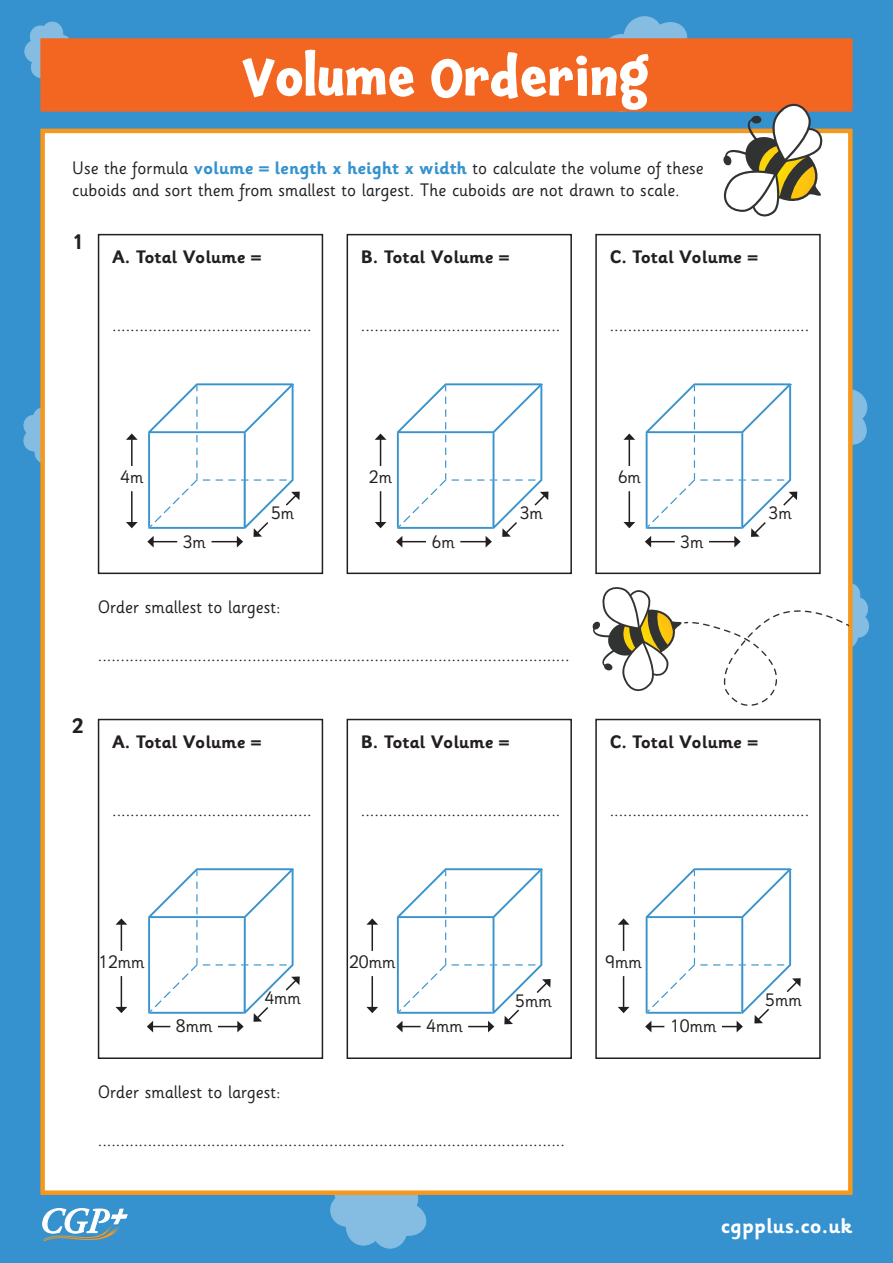
<style>
.page{position:relative;width:893px;height:1263px;background:#3592cf}
.page>*{position:absolute;margin:0;border:0;box-sizing:border-box;transform-origin:0 0}
.t1{font:700 52.5px "Chaloops";color:#fff}
.t2{font:700 21.15px "Sassoon Infant Std";color:#fff}
.t3{font:700 21px "Sassoon Infant Std";color:#231f20}
.t4{font:18px/21.6px "Sassoon Infant Std";color:#231f20}
.t5{font:700 18px "Sassoon Infant Std";color:#231f20}
.s1{font-weight:700;color:#3592cf}
</style>
<div class="page">
<svg style="left:43px;top:1208px;width:84px;height:33px"></svg>
<svg style="left:330px;top:1195px;width:97px;height:54px"></svg>
<svg style="left:23px;top:408px;width:17px;height:54px"></svg>
<svg style="left:24px;top:21px;width:45px;height:57px"></svg>
<svg style="left:610px;top:16px;width:78px;height:22px"></svg>
<div style="left:40px;top:129px;width:813px;height:1066px;background:#fff;border:4px solid #f7981d"></div>
<div style="left:41px;top:39px;width:811px;height:72px;background:#f36621"></div>
<div style="left:40px;top:38px;width:813px;height:74px;border:2px solid #f36621"></div>
<div style="left:98px;top:234px;width:225px;height:340px;border:2px solid #231f20"></div>
<div style="left:98px;top:719px;width:225px;height:340px;border:2px solid #231f20"></div>
<svg style="left:116px;top:918px;width:11px;height:33px"></svg>
<hr style="left:121px;top:976px;width:1px;height:31px;background:#231f20">
<svg style="left:116px;top:1007px;width:11px;height:6px"></svg>
<svg style="left:97px;top:383px;width:203px;height:192px"></svg>
<svg style="left:147px;top:829px;width:177px;height:203px"></svg>
<div style="left:347px;top:234px;width:225px;height:340px;border:2px solid #231f20"></div>
<svg style="left:375px;top:433px;width:11px;height:33px"></svg>
<hr style="left:380px;top:491px;width:1px;height:32px;background:#231f20">
<svg style="left:375px;top:522px;width:11px;height:6px"></svg>
<div style="left:347px;top:719px;width:225px;height:340px;border:2px solid #231f20"></div>
<hr style="left:371px;top:924px;width:2px;height:27px;background:#231f20">
<svg style="left:366px;top:918px;width:12px;height:7px"></svg>
<hr style="left:371px;top:976px;width:2px;height:31px;background:#231f20">
<svg style="left:366px;top:1007px;width:12px;height:6px"></svg>
<svg style="left:396px;top:868px;width:155px;height:164px"></svg>
<div style="left:595px;top:719px;width:226px;height:340px;border:2px solid #231f20"></div>
<svg style="left:618px;top:918px;width:11px;height:33px"></svg>
<hr style="left:623px;top:976px;width:1px;height:31px;background:#231f20">
<svg style="left:618px;top:1007px;width:11px;height:6px"></svg>
<svg style="left:645px;top:868px;width:156px;height:164px"></svg>
<svg style="left:723px;top:104px;width:99px;height:112px"></svg>
<svg style="left:396px;top:364px;width:473px;height:342px"></svg>
<h1 class="t1" style="left:243px;top:34px;width:409px">Volume Ordering</h1>
<p class="t4" style="left:72px;top:158px;width:633px">Use the formula <span class="s1">volume = length x height x width</span> to calculate the volume of these cuboids and sort them from smallest to largest. The cuboids are not drawn to scale.</p>
<p class="t3" style="left:72px;top:229px;width:13px">1</p>
<p class="t5" style="left:112px;top:246px;width:150px">A. Total Volume =</p>
<p class="t4" style="left:112px;top:314px;width:201px">............................................</p>
<p class="t5" style="left:361px;top:246px;width:150px">B. Total Volume =</p>
<p class="t4" style="left:361px;top:314px;width:201px">............................................</p>
<p class="t5" style="left:610px;top:246px;width:149px">C. Total Volume =</p>
<p class="t4" style="left:610px;top:314px;width:201px">............................................</p>
<p class="t4" style="left:120px;top:466px;width:25px">4m</p>
<p class="t4" style="left:369px;top:466px;width:25px">2m</p>
<p class="t4" style="left:271px;top:503px;width:25px">5m</p>
<p class="t4" style="left:520px;top:503px;width:25px">3m</p>
<p class="t4" style="left:183px;top:531px;width:25px">3m</p>
<p class="t4" style="left:431px;top:531px;width:25px">6m</p>
<p class="t4" style="left:98px;top:596px;width:184px">Order smallest to largest:</p>
<p class="t4" style="left:98px;top:644px;width:473px">........................................................................................................</p>
<p class="t3" style="left:72px;top:713px;width:13px">2</p>
<p class="t5" style="left:112px;top:731px;width:150px">A. Total Volume =</p>
<p class="t5" style="left:361px;top:731px;width:150px">B. Total Volume =</p>
<p class="t4" style="left:112px;top:799px;width:201px">............................................</p>
<p class="t4" style="left:361px;top:799px;width:201px">............................................</p>
<p class="t4" style="left:618px;top:466px;width:25px">6m</p>
<p class="t4" style="left:680px;top:531px;width:25px">3m</p>
<p class="t4" style="left:768px;top:503px;width:25px">3m</p>
<p class="t5" style="left:610px;top:731px;width:149px">C. Total Volume =</p>
<p class="t4" style="left:610px;top:799px;width:201px">............................................</p>
<p class="t4" style="left:98px;top:951px;width:48px">12mm</p>
<p class="t4" style="left:349px;top:951px;width:48px">20mm</p>
<p class="t4" style="left:605px;top:951px;width:38px">9mm</p>
<p class="t4" style="left:264px;top:987px;width:38px">4mm</p>
<p class="t4" style="left:515px;top:990px;width:38px">5mm</p>
<p class="t4" style="left:765px;top:989px;width:38px">5mm</p>
<p class="t4" style="left:176px;top:1016px;width:38px">8mm</p>
<p class="t4" style="left:426px;top:1016px;width:38px">4mm</p>
<p class="t4" style="left:670px;top:1016px;width:48px">10mm</p>
<p class="t4" style="left:98px;top:1081px;width:184px">Order smallest to largest:</p>
<p class="t4" style="left:98px;top:1129px;width:469px">.......................................................................................................</p>
<p class="t2" style="left:721px;top:1213px;width:133px">cgpplus.co.uk</p>
</div>
